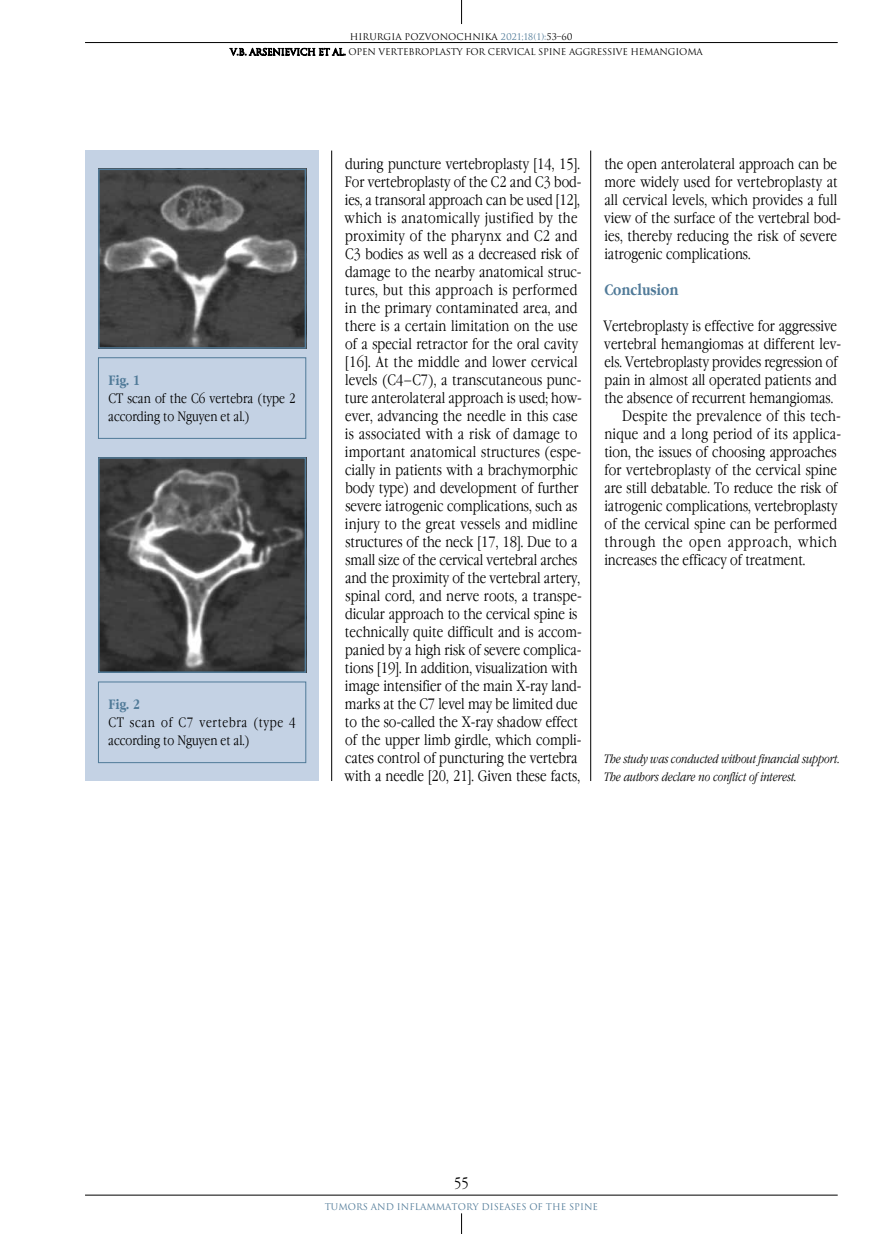
<style>
.page{position:relative;width:893px;height:1234px;background:#fff}
.page>*{position:absolute;margin:0;border:0;box-sizing:border-box;transform-origin:0 0}
.t1{font:300 15px/18px "Garamond Narrow C";color:#000}
.t2{font:300 15px "Garamond Narrow C";letter-spacing:.05em;color:#000}
.t3{font:700 15px "Garamond Narrow C";color:#507a98}
.t4{font:300 13.5px/18px "Garamond Narrow C";letter-spacing:.005em;color:#000}
.t5{font:300 13.5px/18px "Garamond Narrow C";letter-spacing:.025em;color:#000}
.t6{font:700 13.5px "Garamond Narrow C";color:#507a98}
.t7{font:italic 300 12px/18px "Garamond Narrow C";color:#000}
.t8{font:9px "Romul";letter-spacing:-.02em;color:#000}
.t9{font:9px "Romul";color:#507a98}
.t10{font:9px "Romul";color:#000}
.s1{color:#507a98}
</style>
<div class="page">
<hr style="left:85px;top:42px;width:753px;height:1px;background:#000">
<svg style="left:461px;top:0;width:1px;height:24px"></svg>
<hr style="left:85px;top:1194px;width:753px;height:1px;background:#000">
<svg style="left:461px;top:1213px;width:1px;height:20px"></svg>
<svg style="left:229px;top:47px;width:117px;height:9px"></svg>
<hr style="left:331px;top:150px;width:1px;height:630px;background:#000">
<hr style="left:590px;top:150px;width:1px;height:630px;background:#000">
<div style="left:85px;top:150px;width:234px;height:630px;background:#c4d2e4"></div>
<div style="left:98px;top:357px;width:208px;height:81px;border:1px solid #507a98"></div>
<div style="left:98px;top:681px;width:208px;height:81px;border:1px solid #507a98"></div>
<img style="left:101px;top:171px;width:202px;height:174px">
<div style="left:98px;top:168px;width:208px;height:180px;border:2px solid #507a98"></div>
<img style="left:101px;top:460px;width:202px;height:209px">
<div style="left:98px;top:457px;width:208px;height:215px;border:2px solid #507a98"></div>
<p class="t10" style="left:350px;top:31px;width:224px">HIRURGIA POZVONOCHNIKA <span class="s1">2021;18(1):</span>53–60</p>
<p class="t8" style="left:230px;top:47px;width:474px">V.B. ARSENIEVICH ET AL. OPEN VERTEBROPLASTY FOR CERVICAL SPINE AGGRESSIVE HEMANGIOMA</p>
<p class="t6" style="left:108px;top:372px;width:33px">Fig. 1</p>
<p class="t4" style="left:108px;top:389px;width:189px">CT scan of the C6 vertebra (type 2 according to Nguyen et al.)</p>
<p class="t6" style="left:108px;top:696px;width:33px">Fig. 2</p>
<p class="t5" style="left:108px;top:713px;width:189px">CT scan of C7 vertebra (type 4 according to Nguyen et al.)</p>
<p class="t1" style="left:345px;top:155px;width:239px">during puncture vertebroplasty [14, 15].<br>For vertebroplasty of the C2 and C3 bod&shy;ies, a transoral approach can be used [12], which is anatomically justified by the proximity of the pharynx and C2 and C3 bodies as well as a decreased risk of damage to the nearby anatomical struc&shy;tures, but this approach is performed in the primary contaminated area, and there is a certain limitation on the use of a special retractor for the oral cavity [16]. At the middle and lower cervical levels (C4–C7), a transcutaneous punc&shy;ture anterolateral approach is used; how&shy;ever, advancing the needle in this case is associated with a risk of damage to important anatomical structures (espe&shy;cially in patients with a brachymorphic body type) and development of further severe iatrogenic complications, such as injury to the great vessels and midline structures of the neck [17, 18]. Due to a small size of the cervical vertebral arches and the proximity of the vertebral artery, spinal cord, and nerve roots, a transpe&shy;dicular approach to the cervical spine is technically quite difficult and is accom&shy;panied by a high risk of severe complica&shy;tions [19]. In addition, visualization with image intensifier of the main X-ray land&shy;marks at the C7 level may be limited due to the so-called the X-ray shadow effect of the upper limb girdle, which compli&shy;cates control of puncturing the vertebra with a needle [20, 21]. Given these facts,</p>
<p class="t1" style="left:604px;top:155px;width:238px">the open anterolateral approach can be more widely used for vertebroplasty at all cervical levels, which provides a full view of the surface of the vertebral bod&shy;ies, thereby reducing the risk of severe iatrogenic complications.</p>
<p class="t3" style="left:604px;top:281px;width:76px">Conclusion</p>
<p class="t1" style="left:603px;top:317px;width:235px">Vertebroplasty is effective for aggressive</p>
<p class="t1" style="left:604px;top:335px;width:238px">vertebral hemangiomas at different lev-</p>
<p class="t1" style="left:605px;top:353px;width:235px">els. Vertebroplasty provides regression of</p>
<p class="t1" style="left:605px;top:371px;width:234px">pain in almost all operated patients and</p>
<p class="t1" style="left:604px;top:389px;width:230px">the absence of recurrent hemangiomas.</p>
<p class="t1" style="left:622px;top:407px;width:220px">Despite the prevalence of this tech-</p>
<p class="t1" style="left:604px;top:425px;width:238px">nique and a long period of its applica-</p>
<p class="t1" style="left:604px;top:443px;width:234px">tion, the issues of choosing approaches</p>
<p class="t1" style="left:604px;top:461px;width:234px">for vertebroplasty of the cervical spine</p>
<p class="t1" style="left:604px;top:479px;width:235px">are still debatable. To reduce the risk of</p>
<p class="t1" style="left:604px;top:497px;width:234px">iatrogenic complications, vertebroplasty</p>
<p class="t1" style="left:605px;top:515px;width:234px">of the cervical spine can be performed</p>
<p class="t2" style="left:604px;top:533px;width:234px">through the open approach, which</p>
<p class="t1" style="left:604px;top:551px;width:202px">increases the efficacy of treatment.</p>
<p class="t7" style="left:604px;top:750px;width:238px">The study was conducted without financial support.<br>The authors declare no conflict of interest.</p>
<p class="t1" style="left:454px;top:1173px;width:16px">55</p>
<p class="t9" style="left:325px;top:1200px;width:275px">TUMORS AND INFLAMMATORY DISEASES OF THE SPINE</p>
</div>
